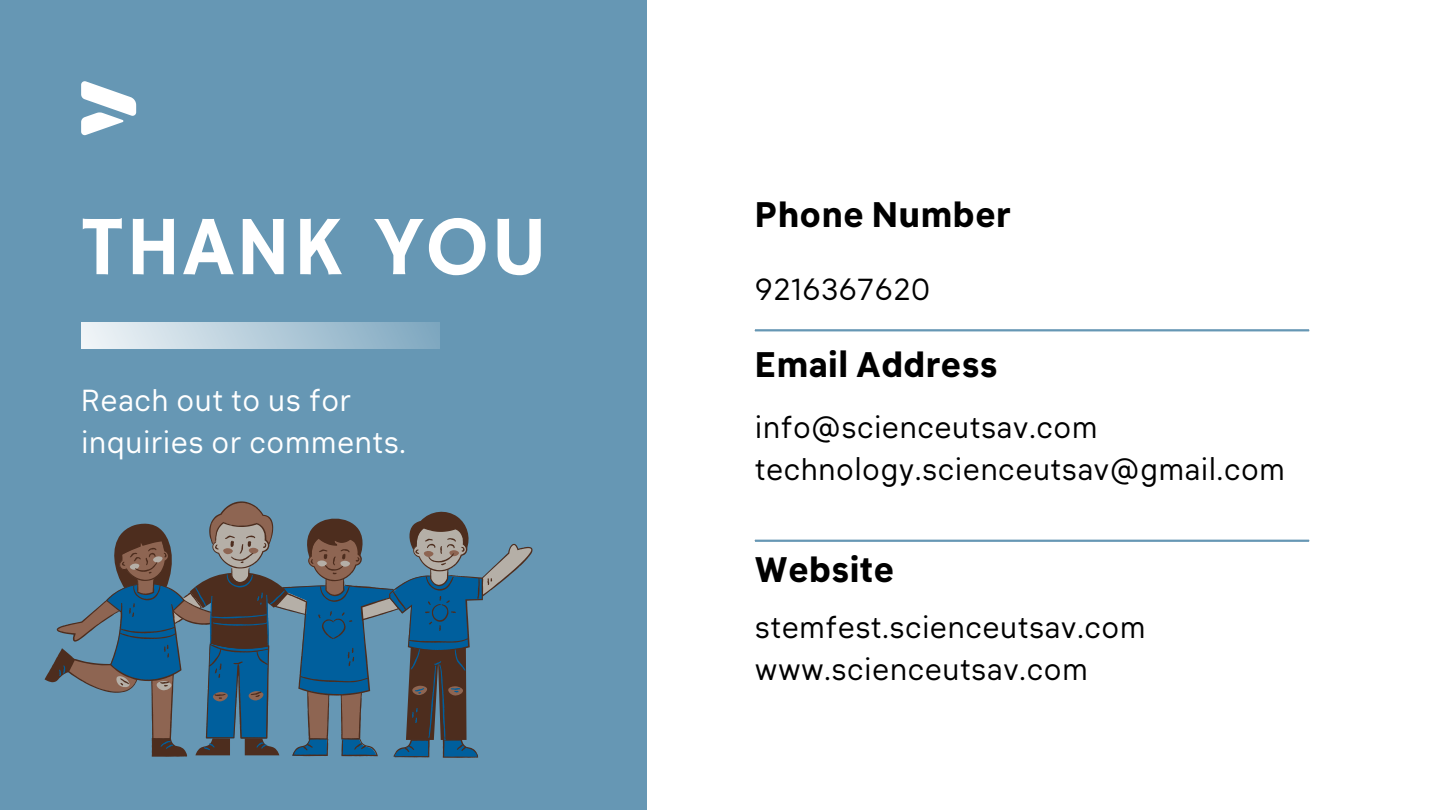
<style>
.page{position:relative;width:1440px;height:810px;background:#fff}
.page>*{position:absolute;margin:0;border:0;box-sizing:border-box;transform-origin:0 0}
.t1{font:85px "Hammersmith One";letter-spacing:.02em;color:#fff}
.t2{font:700 35px "Klima";letter-spacing:.015em;color:#000}
.t3{font:30px "Klima";letter-spacing:.015em;color:#000}
.t4{font:30px "Klima";letter-spacing:.015em;color:#fff}
</style>
<div class="page">
<div style="left:0;top:0;width:646px;height:810px;background:#6697b4"></div>
<div style="left:81px;top:323px;width:359px;height:26px;background:linear-gradient(to right,#f1f5f8,#7ea7bf)"></div>
<svg style="left:81px;top:81px;width:55px;height:54px"></svg>
<hr style="left:755px;top:329px;width:554px;height:2px;background:#6697b4">
<hr style="left:755px;top:540px;width:554px;height:2px;background:#6697b4">
<svg style="left:45px;top:501px;width:488px;height:257px"></svg>
<svg style="left:59px;top:574px;width:406px;height:176px"></svg>
<p class="t1" style="left:81px;top:198px;width:468px">THANK YOU</p>
<h1 class="t4" style="left:81px;top:388px;width:272px">Reach out to us for</h1>
<p class="t4" style="left:81px;top:430px;width:327px">inquiries or comments.</p>
<p class="t2" style="left:755px;top:200px;width:257px">Phone Number</p>
<p class="t3" style="left:755px;top:277px;width:177px">9216367620</p>
<p class="t2" style="left:755px;top:350px;width:244px">Email Address</p>
<p class="t3" style="left:755px;top:415px;width:344px">info@scienceutsav.com</p>
<p class="t3" style="left:755px;top:457px;width:532px">technology.scienceutsav@gmail.com</p>
<p class="t2" style="left:755px;top:556px;width:140px">Website</p>
<p class="t3" style="left:755px;top:615px;width:392px">stemfest.scienceutsav.com</p>
<p class="t3" style="left:755px;top:657px;width:334px">www.scienceutsav.com</p>
</div>
